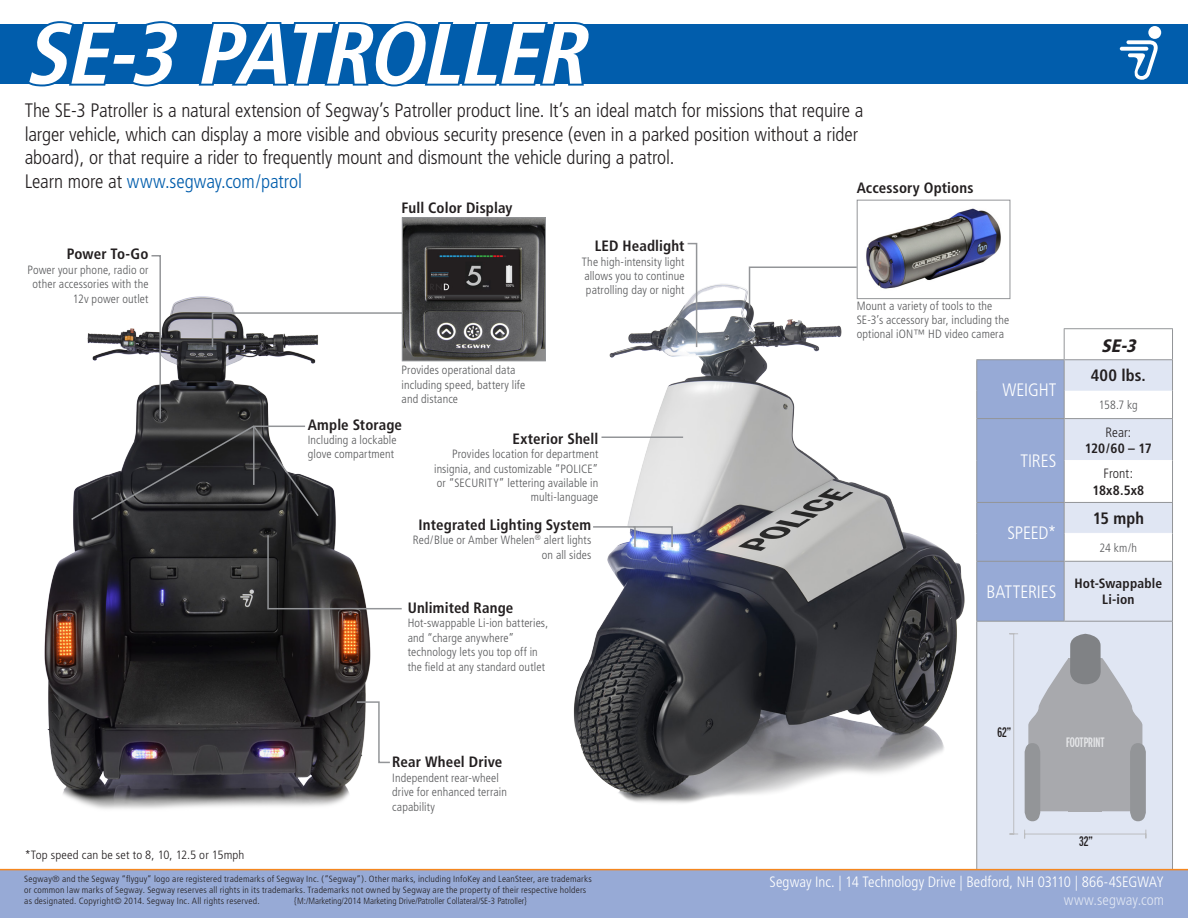
<style>
.page{position:relative;width:1188px;height:918px;background:#fff}
.page>*{position:absolute;margin:0;border:0;box-sizing:border-box;transform-origin:0 0}
.t1{font:italic 700 condensed 85.5px "Frutiger";color:#fff}
.t2{font:300 condensed 19.5px/23.4px "Frutiger";letter-spacing:-.01em;color:#231f20}
.t3{font:300 condensed 19.5px "Frutiger";letter-spacing:-.005em;color:#015dac}
.t4{font:300 condensed 18px "Frutiger";letter-spacing:-.005em;color:#fff}
.t5{font:italic 900 condensed 18px "Frutiger";color:#231f20}
.t6{font:700 condensed 16.5px "Frutiger";letter-spacing:.01em;color:#231f20}
.t7{font:700 condensed 15px "Frutiger";letter-spacing:.01em;color:#231f20}
.t8{font:300 condensed 15px "Frutiger";color:#fff}
.t9{font:300 condensed 15px "Frutiger";letter-spacing:.01em;color:#e0e6f3}
.t10{font:700 condensed 13.5px/16.2px "Frutiger";letter-spacing:.015em;color:#231f20;text-align:center}
.t11{font:300 condensed 13.5px "Frutiger";letter-spacing:.005em;color:#231f20}
.t12{font:500 13.05px "Benton Sans Extra Comp";color:#e6e7e9}
.t13{font:500 13.05px "Benton Sans Extra Comp";color:#231f20}
.t14{font:300 condensed 12px/14.4px "Frutiger";letter-spacing:.01em;color:#57585a}
.t15{font:300 condensed 12px "Frutiger";letter-spacing:.015em;color:#231f20;scale:1.06 1}
.t16{font:300 condensed 9px/10.8px "Frutiger";letter-spacing:.02em;color:#231f20;scale:1.06 1}
.t17{font:300 condensed 9px "Frutiger";color:#231f20;scale:1.06 1}
.s1{color:#231f20}
</style>
<div class="page">
<svg style="left:977px;top:360px;width:195px;height:509px;fill:#e0e6f3"></svg>
<hr style="left:1065px;top:460px;width:107px;height:1px;background:#fff">
<hr style="left:1065px;top:533px;width:107px;height:1px;background:#fff">
<hr style="left:1064px;top:418px;width:109px;height:1px;background:#939598">
<hr style="left:1064px;top:502px;width:109px;height:1px;background:#939598">
<hr style="left:1064px;top:561px;width:109px;height:1px;background:#939598">
<hr style="left:1172px;top:419px;width:1px;height:42px;background:#939598">
<hr style="left:1172px;top:461px;width:1px;height:41px;background:#939598">
<hr style="left:1172px;top:503px;width:1px;height:30px;background:#939598">
<svg style="left:1172px;top:533px;width:1px;height:28px"></svg>
<hr style="left:1172px;top:562px;width:1px;height:59px;background:#939598">
<hr style="left:1172px;top:621px;width:1px;height:288px;background:#939598">
<hr style="left:976px;top:359px;width:88px;height:1px;background:#939598">
<hr style="left:1064px;top:359px;width:108px;height:1px;background:#939598">
<hr style="left:1064px;top:329px;width:1px;height:30px;background:#939598">
<hr style="left:1172px;top:329px;width:1px;height:31px;background:#939598">
<hr style="left:1064px;top:328px;width:109px;height:1px;background:#939598">
<div style="left:980px;top:360px;width:85px;height:261px;background:#97aad6"></div>
<hr style="left:976px;top:621px;width:88px;height:1px;background:#939598">
<hr style="left:976px;top:622px;width:1px;height:287px;background:#939598">
<hr style="left:1064px;top:621px;width:108px;height:1px;background:#939598">
<hr style="left:1172px;top:360px;width:1px;height:31px;background:#939598">
<svg style="left:1172px;top:391px;width:1px;height:27px"></svg>
<div style="left:0;top:869px;width:1188px;height:49px;background:#97aad6"></div>
<img style="left:17px;top:333px;width:376px;height:536px">
<div style="left:0;top:24px;width:1188px;height:60px;background:#015dac"></div>
<svg style="left:29px;top:21px;width:144px;height:66px"></svg>
<svg style="left:198px;top:21px;width:386px;height:66px"></svg>
<img style="left:573px;top:283px;width:407px;height:570px">
<hr style="left:0;top:869px;width:1188px;height:1px;background:#f5871f">
<hr style="left:602px;top:436px;width:81px;height:2px;background:#939598">
<svg style="left:355px;top:701px;width:36px;height:63px"></svg>
<img style="left:404px;top:219px;width:140px;height:140px">
<div style="left:402px;top:217px;width:144px;height:144px;border:1px solid #939598"></div>
<img style="left:862px;top:208px;width:139px;height:84px">
<div style="left:857px;top:200px;width:153px;height:99px;border:1px solid #939598"></div>
<svg style="left:1009px;top:633px;width:138px;height:206px;background:#bbbec6"></svg>
<svg style="left:592px;top:525px;width:82px;height:24px"></svg>
<svg style="left:748px;top:266px;width:110px;height:44px"></svg>
<svg style="left:267px;top:534px;width:135px;height:76px"></svg>
<svg style="left:686px;top:242px;width:12px;height:107px"></svg>
<svg style="left:1120px;top:47px;width:28px;height:4px"></svg>
<div style="left:1148px;top:26px;width:13px;height:13px;background:#fff;border-radius:50%"></div>
<svg style="left:1126px;top:40px;width:32px;height:40px"></svg>
<svg style="left:90px;top:254px;width:318px;height:267px"></svg>
<p class="t1" style="left:24px;top:3px;width:583px">SE-3 PATROLLER</p>
<p class="t2" style="left:25px;top:99px;width:840px">The SE-3 Patroller is a natural extension of Segway’s Patroller product line. It’s an ideal match for missions that require a larger vehicle, which can display a more visible and obvious security presence (even in a parked position without a rider aboard), or that require a rider to frequently mount and dismount the vehicle during a patrol.</p>
<p class="t3" style="left:25px;top:170px;width:279px"><span class="s1">Learn more at</span> www.segway.com/patrol</p>
<p class="t7" style="left:857px;top:179px;width:118px">Accessory Options</p>
<p class="t7" style="left:67px;top:245px;width:83px">Power To-Go</p>
<p class="t14" style="left:27px;top:263px;width:123px;text-align:right">Power your phone, radio or other accessories with the<br>12v power outlet</p>
<p class="t15" style="left:25px;top:848px;width:209px">*Top speed can be set to 8, 10, 12.5 or 15mph</p>
<p class="t7" style="left:402px;top:199px;width:112px">Full Color Display</p>
<p class="t14" style="left:402px;top:363px;width:125px">Provides operational data including speed, battery life</p>
<p class="t14" style="left:402px;top:392px;width:58px">and distance</p>
<p class="t7" style="left:595px;top:237px;width:91px">LED Headlight</p>
<p class="t14" style="left:582px;top:254px;width:104px">The high-intensity light</p>
<p class="t14" style="left:584px;top:269px;width:102px">allows you to continue</p>
<p class="t14" style="left:586px;top:283px;width:100px">patrolling day or night</p>
<p class="t7" style="left:308px;top:415px;width:96px">Ample Storage</p>
<p class="t14" style="left:308px;top:433px;width:90px">Including a lockable</p>
<p class="t14" style="left:308px;top:447px;width:88px">glove compartment</p>
<p class="t7" style="left:512px;top:430px;width:87px">Exterior Shell</p>
<p class="t14" style="left:434px;top:447px;width:166px;text-align:right">Provides location for department insignia, and customizable “POLICE” or “SECURITY” lettering available in multi-language</p>
<p class="t7" style="left:419px;top:516px;width:174px">Integrated Lighting System</p>
<p class="t14" style="left:413px;top:533px;width:180px;text-align:right">Red/Blue or Amber Whelen<sup>®</sup> alert lights on all sides</p>
<p class="t7" style="left:408px;top:599px;width:107px">Unlimited Range</p>
<p class="t14" style="left:408px;top:616px;width:142px">Hot-swappable Li-ion batteries, and “charge anywhere” technology lets you top off in the field at any standard outlet</p>
<p class="t7" style="left:392px;top:753px;width:112px">Rear Wheel Drive</p>
<p class="t14" style="left:392px;top:771px;width:116px">Independent rear-wheel drive for enhanced terrain capability</p>
<p class="t16" style="left:24px;top:874px;width:537px">Segway® and the Segway “flyguy” logo are registered trademarks of Segway Inc. (”Segway”). Other marks, including InfoKey and LeanSteer, are trademarks or common law marks of Segway. Segway reserves all rights in its trademarks. Trademarks not owned by Segway are the property of their respective holders as designated. Copyright© 2014. Segway Inc. All rights reserved.</p>
<p class="t17" style="left:294px;top:896px;width:221px">{M:/Marketing/2014 Marketing Drive/Patroller Collateral/SE-3 Patroller}</p>
<p class="t14" style="left:857px;top:298px;width:154px">Mount a variety of tools to the<br>SE-3’s accessory bar, including the optional iON™ HD video camera</p>
<p class="t4" style="left:1003px;top:379px;width:55px">WEIGHT</p>
<p class="t4" style="left:1020px;top:451px;width:37px">TIRES</p>
<p class="t4" style="left:1008px;top:522px;width:50px">SPEED*</p>
<p class="t5" style="left:1101px;top:335px;width:40px">SE-3</p>
<p class="t6" style="left:1091px;top:366px;width:56px">400 lbs.</p>
<p class="t14" style="left:1099px;top:398px;width:41px">158.7 kg</p>
<p class="t11" style="left:1105px;top:424px;width:27px">Rear:</p>
<p class="t10" style="left:1085px;top:440px;width:69px">120/60 – 17</p>
<p class="t11" style="left:1104px;top:466px;width:31px">Front:</p>
<p class="t10" style="left:1092px;top:482px;width:54px">18x8.5x8</p>
<p class="t6" style="left:1093px;top:509px;width:53px">15 mph</p>
<p class="t14" style="left:1100px;top:541px;width:39px">24 km/h</p>
<p class="t4" style="left:987px;top:582px;width:71px">BATTERIES</p>
<p class="t10" style="left:1074px;top:575px;width:89px">Hot-Swappable<br>Li-ion</p>
<p class="t13" style="left:998px;top:725px;width:15px">62”</p>
<p class="t12" style="left:1066px;top:735px;width:40px">FOOTPRINT</p>
<p class="t13" style="left:1079px;top:833px;width:15px">32”</p>
<p class="t8" style="left:770px;top:873px;width:396px">Segway Inc. | 14 Technology Drive | Bedford, NH 03110 | 866-4SEGWAY</p>
<p class="t9" style="left:1064px;top:891px;width:102px">www.segway.com</p>
</div>
